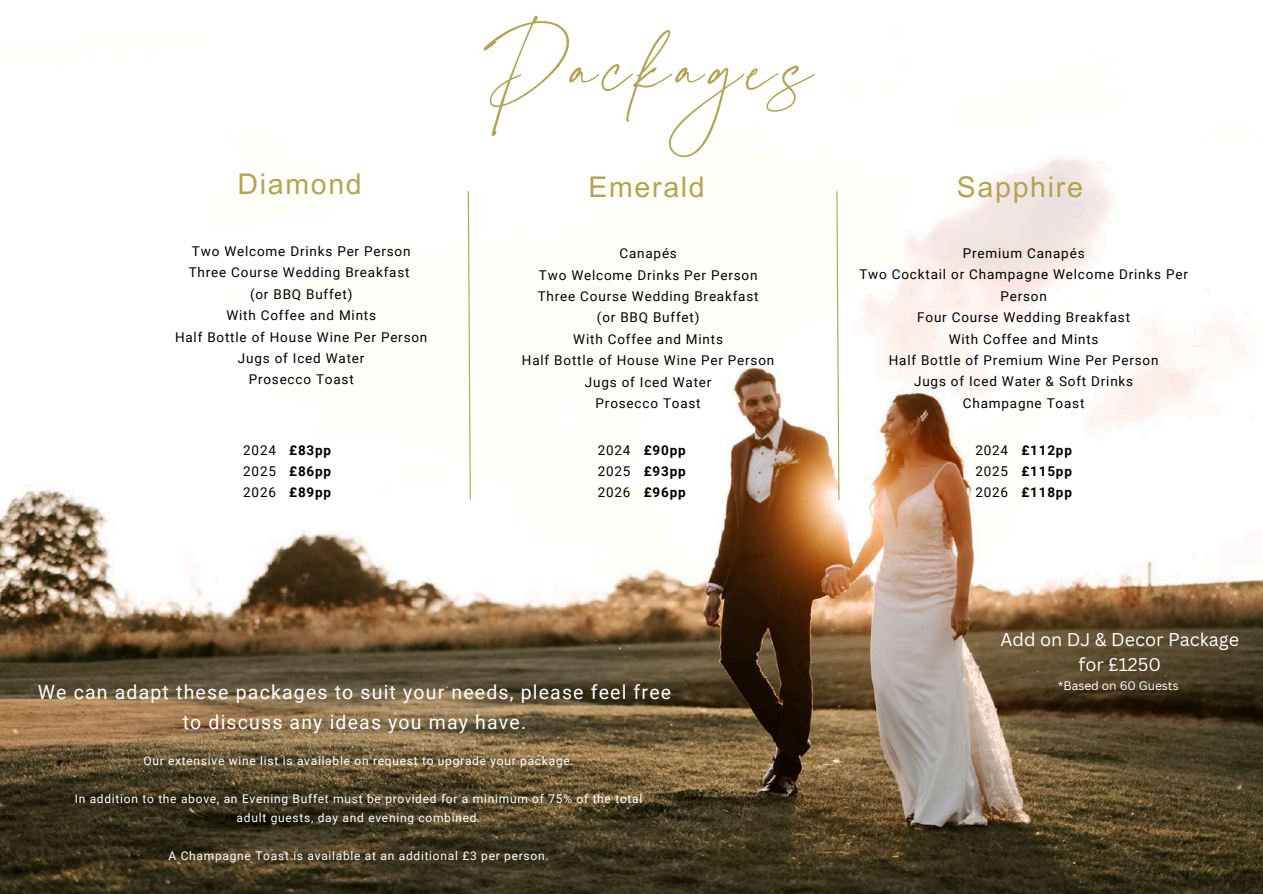
<style>
.page{position:relative;width:1263px;height:894px;background:#fff}
.page>*{position:absolute;margin:0;border:0;box-sizing:border-box;transform-origin:0 0}
.t1{font:121.5px "La Luxes Script";letter-spacing:.06em;color:#b6a351}
.t2{font:28.5px "Arial MT Pro";letter-spacing:.06em;color:#b6a351}
.t3{font:19.5px/30.3px "Roboto";letter-spacing:.06em;color:#fff;text-align:center}
.t4{font:18px/25px "Canva Sans";color:#fff;text-align:center}
.t5{font:13.5px/21.3px "Roboto";letter-spacing:.06em;color:#000;text-align:center}
.t6{font:700 13.5px/21.3px "Roboto";letter-spacing:.06em;color:#000;text-align:justify}
.t7{font:12px/19px "Roboto";letter-spacing:.06em;color:#fff;text-align:center}
.t8{font:12px "Canva Sans";color:#fff}
.s1{font-weight:400}
</style>
<div class="page">
<img style="left:0;top:157px;width:1262px;height:736px">
<svg style="left:467px;top:190px;width:4px;height:310px"></svg>
<svg style="left:836px;top:190px;width:4px;height:310px"></svg>
<h1 class="t1" style="left:483px;top:-2px;width:333px">Packages</h1>
<h2 class="t2" style="left:238px;top:173px;width:126px">Diamond</h2>
<h2 class="t2" style="left:588px;top:176px;width:118px">Emerald</h2>
<h2 class="t2" style="left:957px;top:176px;width:128px">Sapphire</h2>
<p class="t5" style="left:175px;top:241px;width:254px">Two Welcome Drinks Per Person<br>Three Course Wedding Breakfast<br>(or BBQ Buffet)<br>With Coffee and Mints<br>Half Bottle of House Wine Per Person<br>Jugs of Iced Water<br>Prosecco Toast</p>
<p class="t5" style="left:522px;top:243px;width:254px">Canapés<br>Two Welcome Drinks Per Person<br>Three Course Wedding Breakfast<br>(or BBQ Buffet)<br>With Coffee and Mints<br>Half Bottle of House Wine Per Person<br>Jugs of Iced Water<br>Prosecco Toast</p>
<p class="t5" style="left:859px;top:243px;width:330px">Premium Canapés<br>Two Cocktail or Champagne Welcome Drinks Per<br>Person<br>Four Course Wedding Breakfast<br>With Coffee and Mints<br>Half Bottle of Premium Wine Per Person<br>Jugs of Iced Water &amp; Soft Drinks<br>Champagne Toast</p>
<p class="t6" style="left:243px;top:439px;width:89px"><span class="s1">2024</span> £83pp <span class="s1">2025</span> £86pp <span class="s1">2026</span> £89pp</p>
<p class="t6" style="left:598px;top:439px;width:89px"><span class="s1">2024</span> £90pp <span class="s1">2025</span> £93pp <span class="s1">2026</span> £96pp</p>
<p class="t6" style="left:975px;top:439px;width:98px"><span class="s1">2024</span> £112pp <span class="s1">2025</span> £115pp <span class="s1">2026</span> £118pp</p>
<h3 class="t3" style="left:38px;top:677px;width:635px">We can adapt these packages to suit your needs, please feel free to discuss any ideas you may have.</h3>
<p class="t7" style="left:143px;top:751px;width:432px">Our extensive wine list is available on request to upgrade your package.</p>
<p class="t7" style="left:75px;top:789px;width:569px">In addition to the above, an Evening Buffet must be provided for a minimum of 75% of the total adult guests, day and evening combined.</p>
<p class="t7" style="left:169px;top:846px;width:381px">A Champagne Toast is available at an additional £3 per person.</p>
<h3 class="t4" style="left:1000px;top:625px;width:240px">Add on DJ &amp; Decor Package for £1250</h3>
<p class="t8" style="left:1058px;top:676px;width:122px">*Based on 60 Guests</p>
</div>
